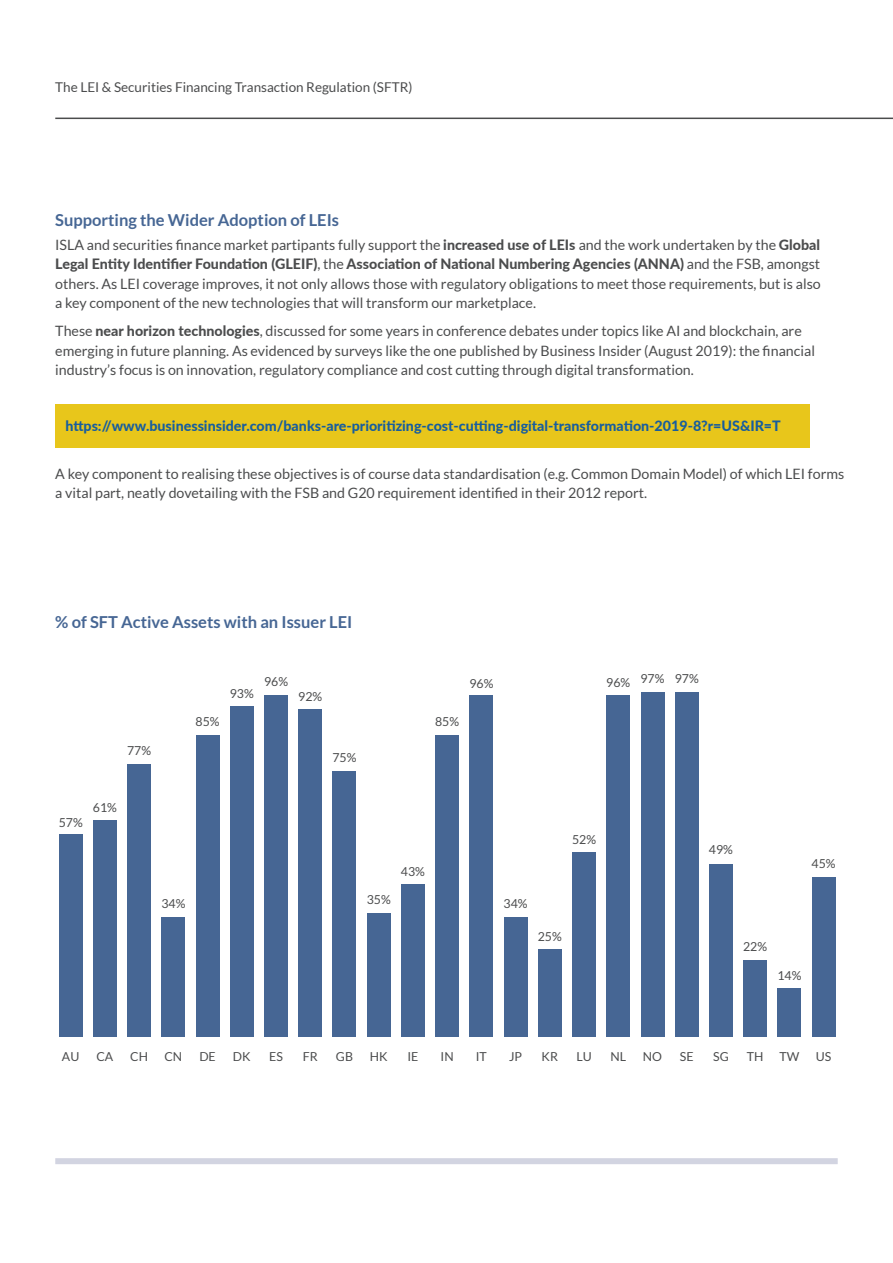
<style>
.page{position:relative;width:893px;height:1263px;background:#fff}
.page>*{position:absolute;margin:0;border:0;box-sizing:border-box;transform-origin:0 0}
.t1{font:700 16.5px "Lato";color:#466694}
.t2{font:14.25px/19.5px "Lato";color:#4b4c4d}
.t3{font:800 14.25px "Lato";color:#175d9e}
.t4{font:13.5px "Lato";color:#4b4c4d}
.t5{font:12.3px "Lato";color:#4b4c4d}
.s1{font-weight:800}
</style>
<div class="page">
<div style="left:55px;top:404px;width:754px;height:44px;background:#e8c61b"></div>
<div style="left:55px;top:1158px;width:783px;height:6px;background:#d2d4e1"></div>
<div style="left:59px;top:834px;width:24px;height:203px;background:#466694"></div>
<div style="left:93px;top:820px;width:24px;height:217px;background:#466694"></div>
<div style="left:127px;top:764px;width:24px;height:273px;background:#466694"></div>
<div style="left:161px;top:917px;width:24px;height:120px;background:#466694"></div>
<div style="left:196px;top:735px;width:24px;height:302px;background:#466694"></div>
<div style="left:230px;top:706px;width:24px;height:331px;background:#466694"></div>
<div style="left:264px;top:696px;width:24px;height:341px;background:#466694"></div>
<div style="left:298px;top:710px;width:24px;height:327px;background:#466694"></div>
<div style="left:332px;top:771px;width:24px;height:266px;background:#466694"></div>
<div style="left:367px;top:914px;width:24px;height:123px;background:#466694"></div>
<div style="left:401px;top:884px;width:24px;height:153px;background:#466694"></div>
<div style="left:435px;top:735px;width:24px;height:302px;background:#466694"></div>
<div style="left:469px;top:696px;width:24px;height:341px;background:#466694"></div>
<div style="left:504px;top:918px;width:24px;height:119px;background:#466694"></div>
<div style="left:538px;top:950px;width:24px;height:87px;background:#466694"></div>
<div style="left:572px;top:853px;width:24px;height:184px;background:#466694"></div>
<div style="left:606px;top:696px;width:24px;height:341px;background:#466694"></div>
<div style="left:640px;top:693px;width:24px;height:344px;background:#466694"></div>
<div style="left:675px;top:693px;width:24px;height:344px;background:#466694"></div>
<div style="left:709px;top:865px;width:24px;height:172px;background:#466694"></div>
<div style="left:743px;top:960px;width:24px;height:77px;background:#466694"></div>
<div style="left:777px;top:989px;width:24px;height:48px;background:#466694"></div>
<div style="left:812px;top:877px;width:24px;height:160px;background:#466694"></div>
<hr style="left:55px;top:118px;width:838px;height:1px;background:#4b4c4d">
<p class="t4" style="left:55px;top:79px;width:359px">The LEI &amp; Securities Financing Transaction Regulation (SFTR)</p>
<p class="t1" style="left:55px;top:210px;width:285px">Supporting the Wider Adoption of LEIs</p>
<p class="t2" style="left:55px;top:235px;width:767px;text-align:justify">ISLA and securities finance market partipants fully support the <span class="s1">increased use of LEIs</span> and the work undertaken by the <span class="s1">Global Legal Entity Identifier Foundation (GLEIF)</span>, the <span class="s1">Association of National Numbering Agencies (ANNA)</span> and the FSB, amongst others. As LEI coverage improves, it not only allows those with regulatory obligations to meet those requirements, but is also a key component of the new technologies that will transform our marketplace.</p>
<p class="t2" style="left:55px;top:321px;width:761px">These <span class="s1">near horizon technologies</span>, discussed for some years in conference debates under topics like AI and blockchain, are emerging in future planning. As evidenced by surveys like the one published by Business Insider (August 2019): the financial industry’s focus is on innovation, regulatory compliance and cost cutting through digital transformation.</p>
<p class="t3" style="left:65px;top:415px;width:717px">https://www.businessinsider.com/banks-are-prioritizing-cost-cutting-digital-transformation-2019-8?r=US&amp;IR=T</p>
<p class="t2" style="left:55px;top:464px;width:790px">A key component to realising these objectives is of course data standardisation (e.g. Common Domain Model) of which LEI forms a vital part, neatly dovetailing with the FSB and G20 requirement identified in their 2012 report.</p>
<p class="t1" style="left:55px;top:613px;width:299px">% of SFT Active Assets with an Issuer LEI</p>
<p class="t5" style="left:127px;top:744px;width:26px">77%</p>
<p class="t5" style="left:196px;top:714px;width:26px">85%</p>
<p class="t5" style="left:230px;top:687px;width:26px">93%</p>
<p class="t5" style="left:264px;top:675px;width:26px">96%</p>
<p class="t5" style="left:298px;top:690px;width:26px">92%</p>
<p class="t5" style="left:332px;top:750px;width:26px">75%</p>
<p class="t5" style="left:469px;top:676px;width:26px">96%</p>
<p class="t5" style="left:435px;top:715px;width:26px">85%</p>
<p class="t5" style="left:606px;top:675px;width:26px">96%</p>
<p class="t5" style="left:640px;top:672px;width:26px">97%</p>
<p class="t5" style="left:675px;top:672px;width:26px">97%</p>
<p class="t5" style="left:59px;top:816px;width:26px">57%</p>
<p class="t5" style="left:93px;top:801px;width:26px">61%</p>
<p class="t5" style="left:161px;top:897px;width:26px">34%</p>
<p class="t5" style="left:367px;top:893px;width:26px">35%</p>
<p class="t5" style="left:401px;top:865px;width:26px">43%</p>
<p class="t5" style="left:572px;top:832px;width:26px">52%</p>
<p class="t5" style="left:504px;top:897px;width:26px">34%</p>
<p class="t5" style="left:538px;top:929px;width:26px">25%</p>
<p class="t5" style="left:709px;top:843px;width:26px">49%</p>
<p class="t5" style="left:812px;top:857px;width:26px">45%</p>
<p class="t5" style="left:743px;top:940px;width:26px">22%</p>
<p class="t5" style="left:777px;top:968px;width:26px">14%</p>
<p class="t5" style="left:62px;top:1050px;width:19px">AU</p>
<p class="t5" style="left:96px;top:1049px;width:18px">CA</p>
<p class="t5" style="left:130px;top:1049px;width:19px">CH</p>
<p class="t5" style="left:164px;top:1049px;width:19px">CN</p>
<p class="t5" style="left:199px;top:1049px;width:18px">DE</p>
<p class="t5" style="left:233px;top:1049px;width:19px">DK</p>
<p class="t5" style="left:269px;top:1049px;width:15px">ES</p>
<p class="t5" style="left:303px;top:1049px;width:16px">FR</p>
<p class="t5" style="left:336px;top:1049px;width:19px">GB</p>
<p class="t5" style="left:370px;top:1049px;width:19px">HK</p>
<p class="t5" style="left:407px;top:1050px;width:12px">IE</p>
<p class="t5" style="left:441px;top:1049px;width:15px">IN</p>
<p class="t5" style="left:476px;top:1050px;width:13px">IT</p>
<p class="t5" style="left:509px;top:1050px;width:15px">JP</p>
<p class="t5" style="left:542px;top:1050px;width:18px">KR</p>
<p class="t5" style="left:576px;top:1049px;width:17px">LU</p>
<p class="t5" style="left:610px;top:1049px;width:17px">NL</p>
<p class="t5" style="left:643px;top:1049px;width:21px">NO</p>
<p class="t5" style="left:680px;top:1049px;width:15px">SE</p>
<p class="t5" style="left:713px;top:1049px;width:17px">SG</p>
<p class="t5" style="left:747px;top:1049px;width:18px">TH</p>
<p class="t5" style="left:779px;top:1049px;width:21px">TW</p>
<p class="t5" style="left:816px;top:1049px;width:17px">US</p>
</div>
